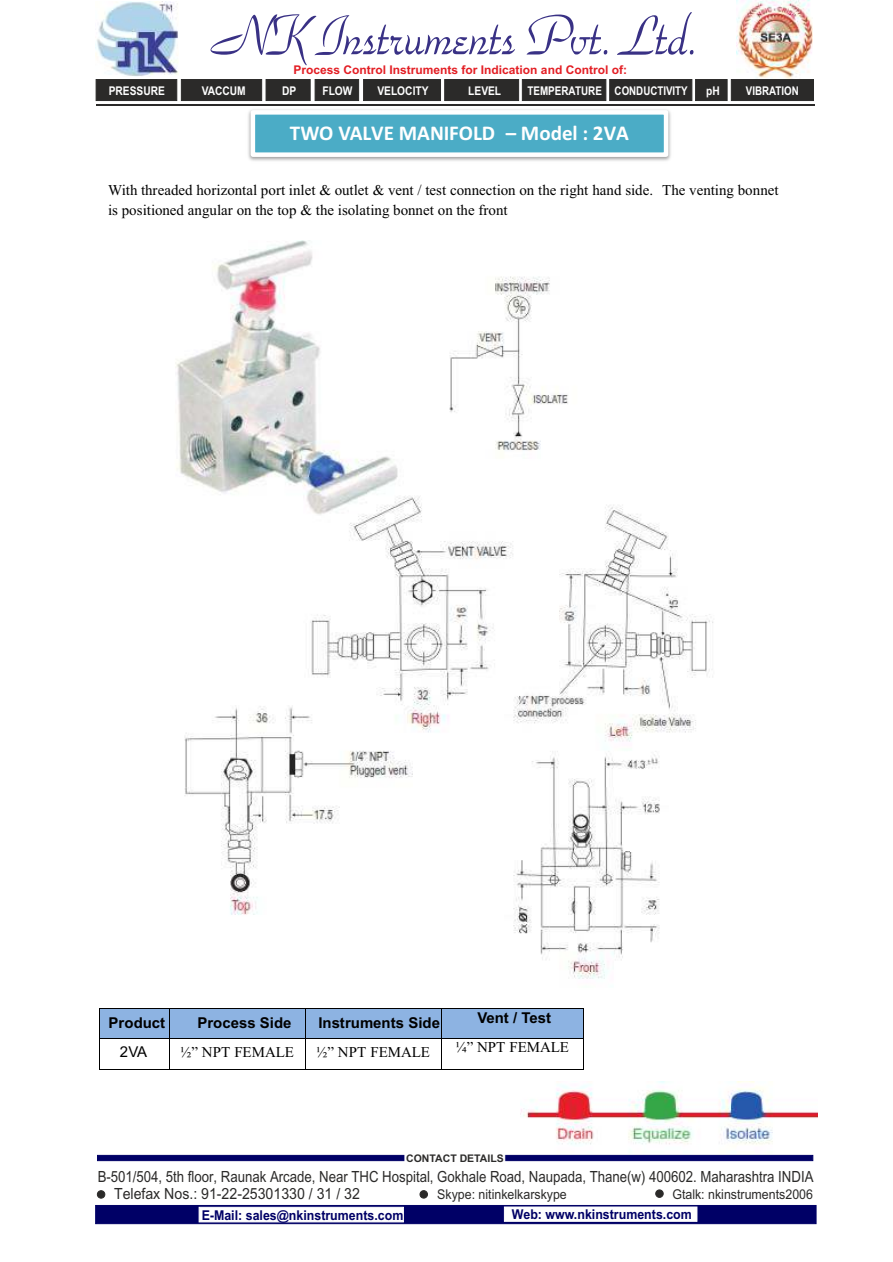
<style>
.page{position:relative;width:893px;height:1262px;background:#fff}
.page>*{position:absolute;margin:0;border:0;box-sizing:border-box;transform-origin:0 0}
.t1{font:59.4px "Park Avenue BT";color:#393185;scale:.85 1}
.t2{font:700 21px "Calibri";color:#fff}
.t3{font:15.3px/17px "Arial Unicode MS";color:#2b2a29;scale:.86 1}
.t4{font:15px/19.8px "Times New Roman";color:#000}
.t5{font:700 15px "Arial";color:#000}
.t6{font:15px "Arial";color:#000}
.t7{font:700 13.5px "Arial";color:#006;scale:.92 1}
.t8{font:13.5px "Arial";color:#2b2a29;scale:.92 1}
.t9{font:700 12px "Arial";color:#e31e24}
.t10{font:700 12px "Arial";color:#fefefe;scale:.85 1}
.t11{font:700 12px "Arial";color:#fefefe;scale:.82 1}
.t12{font:700 12px "Arial";color:#fefefe;scale:.81 1}
.t13{font:700 10.5px "Arial";color:#2b2a29}
</style>
<div class="page">
<img style="left:248px;top:109px;width:423px;height:52px">
<div style="left:253px;top:112px;width:413px;height:43px;background:#4bacc6"></div>
<div style="left:251px;top:110px;width:417px;height:47px;border:4px solid #fff"></div>
<div style="left:100px;top:1009px;width:69px;height:28px;background:#8db3e2"></div>
<div style="left:169px;top:1009px;width:136px;height:28px;background:#8db3e2"></div>
<div style="left:306px;top:1009px;width:135px;height:28px;background:#8db3e2"></div>
<div style="left:441px;top:1009px;width:142px;height:28px;background:#8db3e2"></div>
<hr style="left:100px;top:1008px;width:69px;height:1px;background:#000">
<hr style="left:169px;top:1008px;width:136px;height:1px;background:#000">
<hr style="left:306px;top:1008px;width:135px;height:1px;background:#000">
<hr style="left:441px;top:1008px;width:142px;height:1px;background:#000">
<hr style="left:100px;top:1037px;width:69px;height:1px;background:#000">
<svg style="left:169px;top:1009px;width:1px;height:28px"></svg>
<hr style="left:169px;top:1037px;width:136px;height:1px;background:#000">
<svg style="left:305px;top:1008px;width:1px;height:30px"></svg>
<hr style="left:306px;top:1037px;width:135px;height:1px;background:#000">
<svg style="left:441px;top:1009px;width:1px;height:28px"></svg>
<hr style="left:441px;top:1037px;width:142px;height:1px;background:#000">
<svg style="left:583px;top:1008px;width:1px;height:30px"></svg>
<hr style="left:100px;top:1038px;width:1px;height:31px;background:#000">
<hr style="left:100px;top:1069px;width:69px;height:1px;background:#000">
<hr style="left:169px;top:1038px;width:1px;height:31px;background:#000">
<hr style="left:169px;top:1069px;width:136px;height:1px;background:#000">
<hr style="left:305px;top:1038px;width:1px;height:31px;background:#000">
<hr style="left:306px;top:1069px;width:135px;height:1px;background:#000">
<hr style="left:441px;top:1038px;width:1px;height:31px;background:#000">
<hr style="left:441px;top:1069px;width:142px;height:1px;background:#000">
<hr style="left:583px;top:1038px;width:1px;height:31px;background:#000">
<img style="left:175px;top:240px;width:538px;height:739px">
<img style="left:520px;top:1081px;width:297px;height:76px">
<img style="left:96px;top:1px;width:83px;height:75px">
<img style="left:736px;top:0;width:76px;height:79px">
<hr style="left:96px;top:104px;width:719px;height:1px;background:#2b2a29">
<div style="left:95px;top:79px;width:719px;height:22px;background:#2b2a29"></div>
<div style="left:97px;top:1190px;width:8px;height:8px;background:#2b2a29;border:1px solid #2b2a29;border-radius:50%"></div>
<div style="left:419px;top:1190px;width:9px;height:8px;background:#2b2a29;border:1px solid #2b2a29;border-radius:50%"></div>
<div style="left:655px;top:1189px;width:8px;height:8px;background:#2b2a29;border:1px solid #2b2a29;border-radius:50%"></div>
<svg style="left:97px;top:1150px;width:716px;height:12px"></svg>
<svg style="left:95px;top:1205px;width:721px;height:19px"></svg>
<h1 class="t1" style="left:214px;top:9px;width:573px">NK Instruments Pvt. Ltd.</h1>
<p class="t9" style="left:293px;top:66px;width:335px">Process Control Instruments for Indication and Control of:</p>
<p class="t10" style="left:109px;top:86px;width:68px">PRESSURE</p>
<p class="t10" style="left:202px;top:86px;width:53px">VACCUM</p>
<p class="t10" style="left:282px;top:86px;width:18px">DP</p>
<p class="t10" style="left:322px;top:86px;width:37px">FLOW</p>
<p class="t10" style="left:377px;top:86px;width:62px">VELOCITY</p>
<p class="t10" style="left:468px;top:86px;width:40px">LEVEL</p>
<p class="t11" style="left:527px;top:86px;width:197px">TEMPERATURE CONDUCTIVITY</p>
<p class="t10" style="left:706px;top:86px;width:18px">pH</p>
<p class="t12" style="left:746px;top:86px;width:67px">VIBRATION</p>
<h2 class="t2" style="left:290px;top:124px;width:340px">TWO VALVE MANIFOLD – Model : 2VA</h2>
<p class="t4" style="left:108px;top:181px;width:672px">With threaded horizontal port inlet &amp; outlet &amp; vent / test connection on the right hand side. The venting bonnet is positioned angular on the top &amp; the isolating bonnet on the front</p>
<p class="t5" style="left:109px;top:1016px;width:58px">Product</p>
<p class="t5" style="left:197px;top:1016px;width:95px">Process Side</p>
<p class="t5" style="left:318px;top:1016px;width:123px">Instruments Side</p>
<p class="t5" style="left:477px;top:1012px;width:75px">Vent / Test</p>
<p class="t6" style="left:120px;top:1046px;width:29px">2VA</p>
<p class="t4" style="left:180px;top:1044px;width:115px">½” NPT FEMALE</p>
<p class="t4" style="left:316px;top:1044px;width:115px">½” NPT FEMALE</p>
<p class="t4" style="left:455px;top:1038px;width:115px">¼” NPT FEMALE</p>
<p class="t13" style="left:406px;top:1154px;width:99px">CONTACT DETAILS</p>
<p class="t8" style="left:437px;top:1189px;width:142px">Skype: nitinkelkarskype</p>
<p class="t8" style="left:672px;top:1188px;width:154px">Gtalk: nkinstruments2006</p>
<p class="t3" style="left:114px;top:1169px;width:814px;text-indent:-16px">B-501/504, 5th floor, Raunak Arcade, Near THC Hospital, Gokhale Road, Naupada, Thane(w) 400602. Maharashtra INDIA<br>Telefax Nos.: 91-22-25301330 / 31 / 32</p>
<p class="t7" style="left:202px;top:1209px;width:221px">E-Mail: sales@nkinstruments.com</p>
<p class="t7" style="left:512px;top:1209px;width:197px">Web: www.nkinstruments.com</p>
</div>
